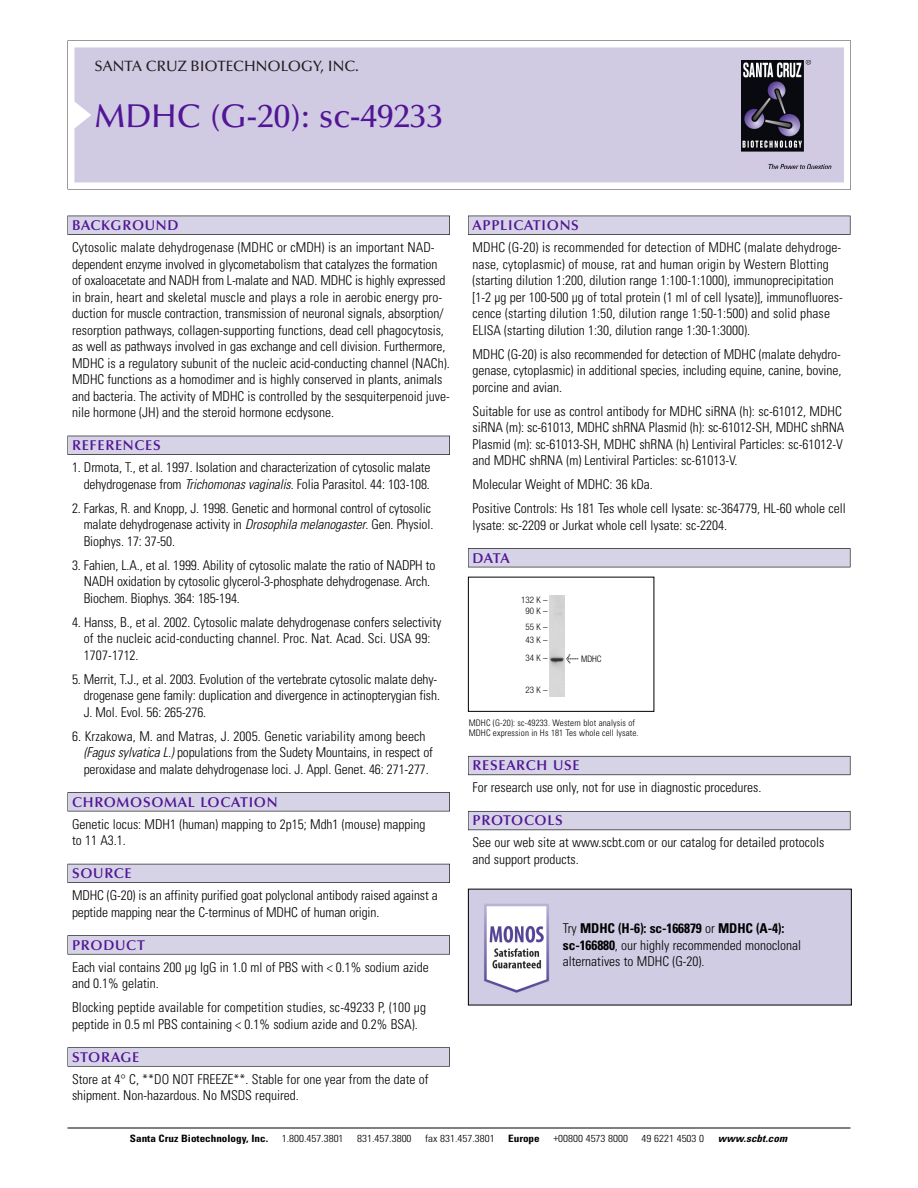
<style>
.page{position:relative;width:918px;height:1188px;background:#fff}
.page>*{position:absolute;margin:0;border:0;box-sizing:border-box;transform-origin:0 0}
.t1{font:500 33px "Optima";color:#511695}
.t2{font:500 15px "Optima";color:#231f20}
.t3{font:600 14.25px "Optima";letter-spacing:.05em;color:#511695}
.t4{font:300 condensed 13.5px/16.5px "Univers";color:#000}
.t5{font:300 condensed 10.2px "Univers";color:#000;scale:1.1 1}
.t6{font:700 condensed 10.2px "Univers";color:#000;scale:1.1 1}
.t7{font:italic 700 condensed 10.2px "Univers";letter-spacing:.005em;color:#000;scale:1.1 1}
.t8{font:300 condensed 9px/10.5px "Univers";letter-spacing:.015em;color:#000}
.t9{font:300 condensed 9px/11.1px "Helvetica Neue";color:#000;text-align:center}
.s1{font-style:italic}
.s2{font-family:"Meta Plus";font-weight:400;font-stretch:normal;font-size:10.5px}
.s3{font-weight:700}
</style>
<div class="page">
<svg style="left:68px;top:40px;width:783px;height:149px"></svg>
<div style="left:74px;top:47px;width:770px;height:135px;background:#d1cae3"></div>
<img style="left:741px;top:60px;width:90px;height:108px">
<div style="left:68px;top:216px;width:382px;height:19px;background:#525155"></div>
<div style="left:68px;top:216px;width:381px;height:18px;background:#d7d3e7"></div>
<div style="left:68px;top:436px;width:382px;height:19px;background:#515055"></div>
<div style="left:68px;top:436px;width:381px;height:18px;background:#d7d3e7"></div>
<div style="left:68px;top:792px;width:382px;height:19px;background:#545357"></div>
<div style="left:68px;top:793px;width:381px;height:18px;background:#d7d3e7"></div>
<div style="left:68px;top:864px;width:382px;height:19px;background:#54535a"></div>
<div style="left:68px;top:864px;width:381px;height:18px;background:#d7d3e7"></div>
<svg style="left:68px;top:935px;width:382px;height:20px"></svg>
<div style="left:68px;top:936px;width:381px;height:18px;background:#d7d3e7"></div>
<div style="left:68px;top:1047px;width:382px;height:20px;background:#626263"></div>
<div style="left:68px;top:1048px;width:381px;height:18px;background:#d7d3e7"></div>
<div style="left:468px;top:216px;width:382px;height:19px;background:#525155"></div>
<div style="left:468px;top:216px;width:382px;height:18px;background:#d7d3e7"></div>
<div style="left:468px;top:548px;width:382px;height:19px;background:#525155"></div>
<div style="left:468px;top:549px;width:382px;height:18px;background:#d7d3e7"></div>
<div style="left:468px;top:756px;width:382px;height:19px;background:#66646d"></div>
<div style="left:468px;top:757px;width:382px;height:18px;background:#d7d3e7"></div>
<div style="left:468px;top:811px;width:382px;height:19px;background:#5b5961"></div>
<div style="left:468px;top:812px;width:382px;height:18px;background:#d7d3e7"></div>
<hr style="left:68px;top:1128px;width:782px;height:1px;background:#000">
<div style="left:468px;top:577px;width:186px;height:135px;border:1px solid #000"></div>
<img style="left:550px;top:596px;width:14px;height:101px">
<img style="left:470px;top:891px;width:380px;height:112px">
<p class="t2" style="left:94px;top:61px;width:266px">SANTA CRUZ BIOTECHNOLOGY, INC.</p>
<h1 class="t1" style="left:94px;top:103px;width:350px">MDHC (G-20): sc-49233</h1>
<p class="t3" style="left:72px;top:219px;width:108px">BACKGROUND</p>
<p class="t4" style="left:72px;top:240px;width:379px">Cytosolic malate dehydrogenase (MDHC or cMDH) is an important NAD&shy;dependent enzyme involved in glycometabolism that catalyzes the formation of oxaloacetate and NADH from L-malate and NAD. MDHC is highly expressed in brain, heart and skeletal muscle and plays a role in aerobic energy pro&shy;duction for muscle contraction, transmission of neuronal signals, absorption/ resorption pathways, collagen-supporting functions, dead cell phagocytosis, as well as pathways involved in gas exchange and cell division. Furthermore, MDHC is a regulatory subunit of the nucleic acid-conducting channel (NACh).<br>MDHC functions as a homodimer and is highly conserved in plants, animals and bacteria. The activity of MDHC is controlled by the sesquiterpenoid juve&shy;nile hormone (JH) and the steroid hormone ecdysone.</p>
<p class="t3" style="left:72px;top:440px;width:90px">REFERENCES</p>
<p class="t4" style="left:72px;top:460px;width:360px;text-align:right">1. Drmota, T., et al. 1997. Isolation and characterization of cytosolic malate dehydrogenase from <span class="s1">Trichomonas vaginalis</span>. Folia Parasitol. 44: 103-108.</p>
<p class="t4" style="left:84px;top:501px;width:351px;text-indent:-12px">2. Farkas, R. and Knopp, J. 1998. Genetic and hormonal control of cytosolic malate dehydrogenase activity in <span class="s1">Drosophila melanogaster</span>. Gen. Physiol.<br>Biophys. 17: 37-50.</p>
<p class="t4" style="left:84px;top:558px;width:353px;text-indent:-12px">3. Fahien, L.A., et al. 1999. Ability of cytosolic malate the ratio of NADPH to<br>NADH oxidation by cytosolic glycerol-3-phosphate dehydrogenase. Arch.<br>Biochem. Biophys. 364: 185-194.</p>
<p class="t4" style="left:84px;top:615px;width:359px;text-indent:-12px">4. Hanss, B., et al. 2002. Cytosolic malate dehydrogenase confers selectivity of the nucleic acid-conducting channel. Proc. Nat. Acad. Sci. USA 99:<br>1707-1712.</p>
<p class="t4" style="left:84px;top:672px;width:358px;text-indent:-12px">5. Merrit, T.J., et al. 2003. Evolution of the vertebrate cytosolic malate dehy&shy;drogenase gene family: duplication and divergence in actinopterygian fish.<br>J. Mol. Evol. 56: 265-276.</p>
<p class="t4" style="left:84px;top:729px;width:351px;text-indent:-12px">6. Krzakowa, M. and Matras, J. 2005. Genetic variability among beech <span class="s1">(Fagus sylvatica L.)</span> populations from the Sudety Mountains, in respect of peroxidase and malate dehydrogenase loci. J. Appl. Genet. 46: 271-277.</p>
<p class="t3" style="left:72px;top:796px;width:207px">CHROMOSOMAL LOCATION</p>
<p class="t4" style="left:72px;top:817px;width:355px">Genetic locus: MDH1 (human) mapping to 2p15; Mdh1 (mouse) mapping to 11 A3.1.</p>
<p class="t3" style="left:72px;top:868px;width:61px">SOURCE</p>
<p class="t4" style="left:72px;top:888px;width:367px">MDHC (G-20) is an affinity purified goat polyclonal antibody raised against a peptide mapping near the C-terminus of MDHC of human origin.</p>
<p class="t3" style="left:72px;top:939px;width:74px">PRODUCT</p>
<p class="t4" style="left:72px;top:960px;width:358px">Each vial contains 200 µg IgG in 1.0 ml of PBS with &lt; 0.1% sodium azide and 0.1% gelatin.</p>
<p class="t4" style="left:72px;top:1000px;width:356px">Blocking peptide available for competition studies, sc-49233 P, (100 µg peptide in 0.5 ml PBS containing &lt; 0.1% sodium azide and 0.2% BSA).</p>
<p class="t3" style="left:72px;top:1051px;width:69px">STORAGE</p>
<p class="t4" style="left:72px;top:1072px;width:358px">Store at 4° C, **DO NOT FREEZE**. Stable for one year from the date of shipment. Non-hazardous. No MSDS required.</p>
<p class="t3" style="left:473px;top:219px;width:108px">APPLICATIONS</p>
<p class="t4" style="left:473px;top:240px;width:372px">MDHC (G-20) is recommended for detection of MDHC (malate dehydroge&shy;nase, cytoplasmic) of mouse, rat and human origin by Western Blotting (starting dilution 1:200, dilution range 1:100-1:1000), immunoprecipitation [1-2 µg per 100-500 µg of total protein (1 ml of cell lysate)], immunofluores&shy;cence (starting dilution 1:50, dilution range 1:50-1:500) and solid phase ELISA (starting dilution 1:30, dilution range 1:30-1:3000).</p>
<p class="t4" style="left:473px;top:347px;width:370px;text-align:justify">MDHC (G-20) is also recommended for detection of MDHC (malate dehydro&shy;genase, cytoplasmic) in additional species, including equine, canine, bovine, porcine and avian.</p>
<p class="t4" style="left:473px;top:404px;width:373px">Suitable for use as control antibody for MDHC siRNA (h): sc-61012, MDHC siRNA (m): sc-61013, MDHC shRNA Plasmid (h): sc-61012-SH, MDHC shRNA Plasmid (m): sc-61013-SH, MDHC shRNA (h) Lentiviral Particles: sc-61012-V and MDHC shRNA (m) Lentiviral Particles: sc-61013-V.</p>
<p class="t4" style="left:473px;top:473px;width:375px;line-height:24px">Molecular Weight of MDHC: 36 kDa.<br>Positive Controls: Hs 181 Tes whole cell lysate: sc-364779, HL-60 whole cell</p>
<p class="t4" style="left:473px;top:518px;width:256px">lysate: sc-2209 or Jurkat whole cell lysate: sc-2204.</p>
<p class="t3" style="left:473px;top:552px;width:39px">DATA</p>
<p class="t9" style="left:521px;top:595px;width:28px">132 K –<br>90K–</p>
<p class="t9" style="left:526px;top:620px;width:24px;line-height:13.5px;text-align:left">55K–<br>43K–</p>
<p class="t9" style="left:526px;top:653px;width:24px">34K–</p>
<p class="t9" style="left:526px;top:685px;width:24px">23K–</p>
<p class="t9" style="left:566px;top:655px;width:37px"><span class="s2">&lt;</span> MDHC</p>
<p class="t8" style="left:469px;top:718px;width:171px">MDHC (G-20): sc-49233. Western blot analysis of<br>MDHC expression in Hs 181 Tes whole cell lysate.</p>
<p class="t3" style="left:473px;top:760px;width:109px">RESEARCH USE</p>
<p class="t4" style="left:473px;top:781px;width:290px">For research use only, not for use in diagnostic procedures.</p>
<p class="t3" style="left:473px;top:815px;width:92px">PROTOCOLS</p>
<p class="t4" style="left:473px;top:836px;width:353px">See our web site at www.scbt.com or our catalog for detailed protocols and support products.</p>
<p class="t4" style="left:563px;top:921px;width:240px">Try <span class="s3">MDHC (H-6): sc-166879</span> or <span class="s3">MDHC (A-4): sc-166880</span>, our highly recommended monoclonal alternatives to MDHC (G-20).</p>
<p class="t6" style="left:130px;top:1135px;width:127px">Santa Cruz Biotechnology, Inc.</p>
<p class="t5" style="left:282px;top:1135px;width:58px">1.800.457.3801</p>
<p class="t5" style="left:357px;top:1135px;width:51px">831.457.3800</p>
<p class="t5" style="left:425px;top:1135px;width:65px">fax 831.457.3801</p>
<p class="t6" style="left:508px;top:1135px;width:30px">Europe</p>
<p class="t5" style="left:553px;top:1135px;width:69px">+00800 4573 8000</p>
<p class="t5" style="left:642px;top:1135px;width:58px">49 6221 4503 0</p>
<p class="t7" style="left:718px;top:1135px;width:64px">www.scbt.com</p>
</div>
